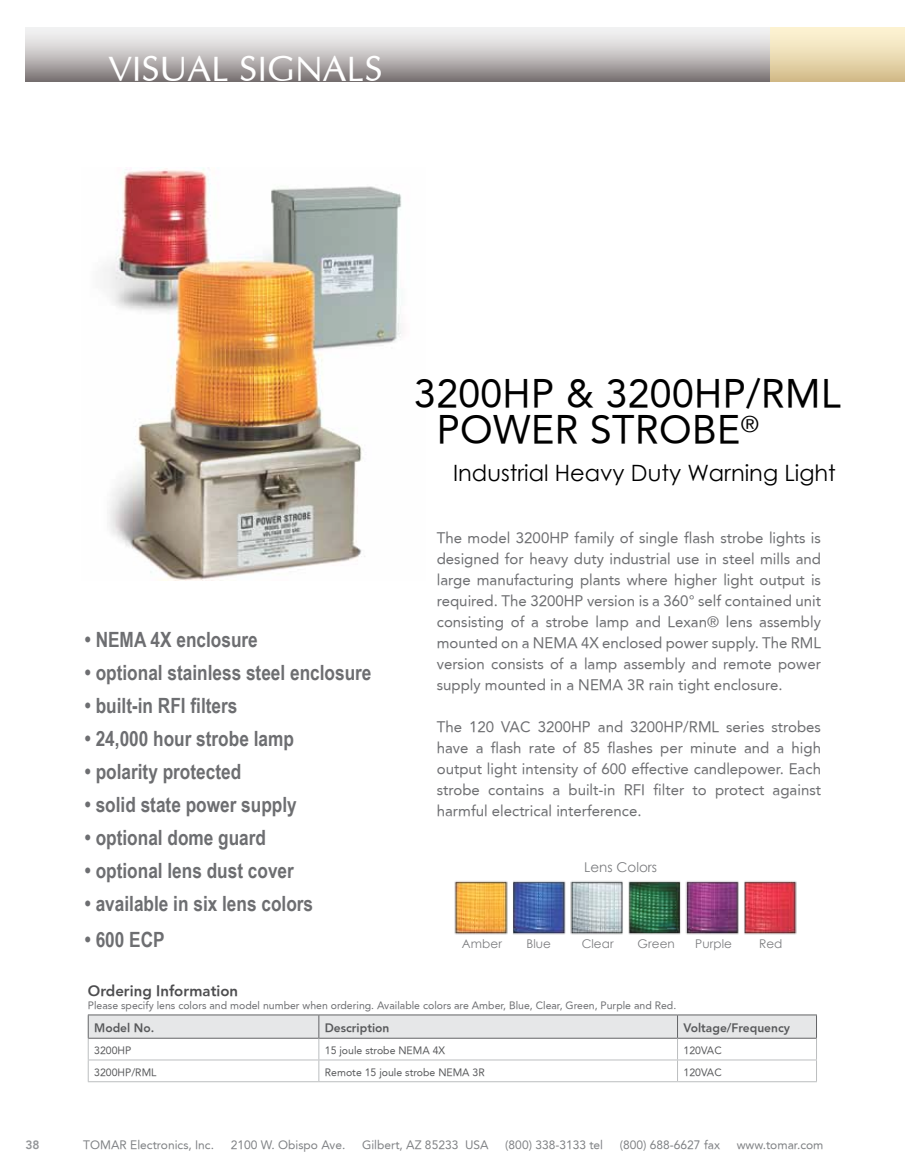
<style>
.page{position:relative;width:905px;height:1175px;background:#fff}
.page>*{position:absolute;margin:0;border:0;box-sizing:border-box;transform-origin:0 0}
.t1{font:39px/36px "Avenir";letter-spacing:.01em;color:#000}
.t2{font:36px "Optima";color:#fff}
.t3{font:22.5px "Century Gothic";color:#000}
.t4{font:700 21px "Arial Narrow";color:#6d6e71}
.t5{font:15px/21px "Avenir";color:#6d6e71;text-align:justify}
.t6{font:800 15px "Avenir";color:#4d4d4f}
.t7{font:13.5px "Century Gothic";color:#6d6e71}
.t8{font:12px "Avenir";color:#808285}
.t9{font:800 12px "Avenir";color:#58595b}
.t10{font:12px "Century Gothic";letter-spacing:.005em;color:#6d6e71}
.t11{font:800 12px "Avenir";color:#939598}
.t12{font:10.5px "Avenir";color:#6d6e71}
.t13{font:10.5px "Avenir";color:#58595b}
</style>
<div class="page">
<div style="left:688px;top:27px;width:216px;height:54px;background:linear-gradient(to bottom,#fff9db,#d5bf8e)"></div>
<div style="left:26px;top:27px;width:744px;height:54px;background:linear-gradient(to bottom,#fff,#857e7e)"></div>
<img style="left:103px;top:168px;width:299px;height:412px">
<hr style="left:88px;top:1014px;width:231px;height:1px;background:#636466">
<hr style="left:319px;top:1014px;width:358px;height:1px;background:#636466">
<hr style="left:677px;top:1014px;width:139px;height:1px;background:#636466">
<svg style="left:88px;top:1015px;width:729px;height:66px"></svg>
<hr style="left:88px;top:1081px;width:231px;height:1px;background:#bcbec0">
<hr style="left:319px;top:1081px;width:358px;height:1px;background:#bcbec0">
<hr style="left:677px;top:1081px;width:139px;height:1px;background:#bcbec0">
<img style="left:454px;top:881px;width:343px;height:54px">
<h2 class="t2" style="left:108px;top:47px;width:276px">VISUAL SIGNALS</h2>
<p class="t11" style="left:25px;top:1137px;width:16px">38</p>
<h1 class="t1" style="left:437px;top:375px;width:405px;text-indent:-22px">3200HP &amp; 3200HP/RML<br>POWER STROBE<sup>®</sup></h1>
<h3 class="t4" style="left:85px;top:623px;width:174px">• NEMA 4X enclosure</h3>
<h3 class="t4" style="left:85px;top:656px;width:288px">• optional stainless steel enclosure</h3>
<h3 class="t4" style="left:85px;top:689px;width:154px">• built-in RFI filters</h3>
<h3 class="t4" style="left:85px;top:722px;width:210px">• 24,000 hour strobe lamp</h3>
<h3 class="t4" style="left:85px;top:755px;width:158px">• polarity protected</h3>
<h3 class="t4" style="left:85px;top:788px;width:213px">• solid state power supply</h3>
<h3 class="t4" style="left:85px;top:821px;width:183px">• optional dome guard</h3>
<h3 class="t4" style="left:85px;top:854px;width:210px">• optional lens dust cover</h3>
<h3 class="t4" style="left:85px;top:887px;width:230px">• available in six lens colors</h3>
<h3 class="t4" style="left:85px;top:923px;width:81px">• 600 ECP</h3>
<h3 class="t3" style="left:453px;top:457px;width:384px">Industrial Heavy Duty Warning Light</h3>
<p class="t5" style="left:437px;top:527px;width:386px">The model 3200HP family of single flash strobe lights is designed for heavy duty industrial use in steel mills and large manufacturing plants where higher light output is required. The 3200HP version is a 360° self contained unit consisting of a strobe lamp and Lexan® lens assembly mounted on a NEMA 4X enclosed power supply. The RML version consists of a lamp assembly and remote power supply mounted in a NEMA 3R rain tight enclosure.</p>
<p class="t5" style="left:437px;top:716px;width:386px">The 120 VAC 3200HP and 3200HP/RML series strobes have a flash rate of 85 flashes per minute and a high output light intensity of 600 effective candlepower. Each strobe contains a built-in RFI filter to protect against harmful electrical interference.</p>
<p class="t7" style="left:584px;top:858px;width:74px">Lens Colors</p>
<p class="t10" style="left:462px;top:935px;width:42px">Amber</p>
<p class="t10" style="left:526px;top:935px;width:26px">Blue</p>
<p class="t10" style="left:581px;top:935px;width:34px">Clear</p>
<p class="t10" style="left:637px;top:935px;width:39px">Green</p>
<p class="t10" style="left:695px;top:935px;width:38px">Purple</p>
<p class="t10" style="left:759px;top:935px;width:25px">Red</p>
<p class="t6" style="left:88px;top:981px;width:152px">Ordering Information</p>
<p class="t12" style="left:88px;top:998px;width:590px">Please specify lens colors and model number when ordering. Available colors are Amber, Blue, Clear, Green, Purple and Red.</p>
<p class="t9" style="left:94px;top:1021px;width:61px">Model No.</p>
<p class="t9" style="left:325px;top:1021px;width:66px">Description</p>
<p class="t9" style="left:683px;top:1021px;width:108px">Voltage/Frequency</p>
<p class="t13" style="left:94px;top:1044px;width:39px">3200HP</p>
<p class="t13" style="left:325px;top:1044px;width:122px">15 joule strobe NEMA 4X</p>
<p class="t13" style="left:683px;top:1044px;width:40px">120VAC</p>
<p class="t13" style="left:94px;top:1066px;width:64px">3200HP/RML</p>
<p class="t13" style="left:325px;top:1066px;width:161px">Remote 15 joule strobe NEMA 3R</p>
<p class="t13" style="left:683px;top:1066px;width:40px">120VAC</p>
<p class="t8" style="left:83px;top:1137px;width:132px">TOMAR Electronics, Inc.</p>
<p class="t8" style="left:231px;top:1137px;width:116px">2100 W. Obispo Ave.</p>
<p class="t8" style="left:362px;top:1137px;width:128px">Gilbert, AZ 85233 USA</p>
<p class="t8" style="left:505px;top:1137px;width:99px">(800) 338-3133 tel</p>
<p class="t8" style="left:620px;top:1137px;width:102px">(800) 688-6627 fax</p>
<p class="t8" style="left:736px;top:1137px;width:88px">www.tomar.com</p>
</div>
